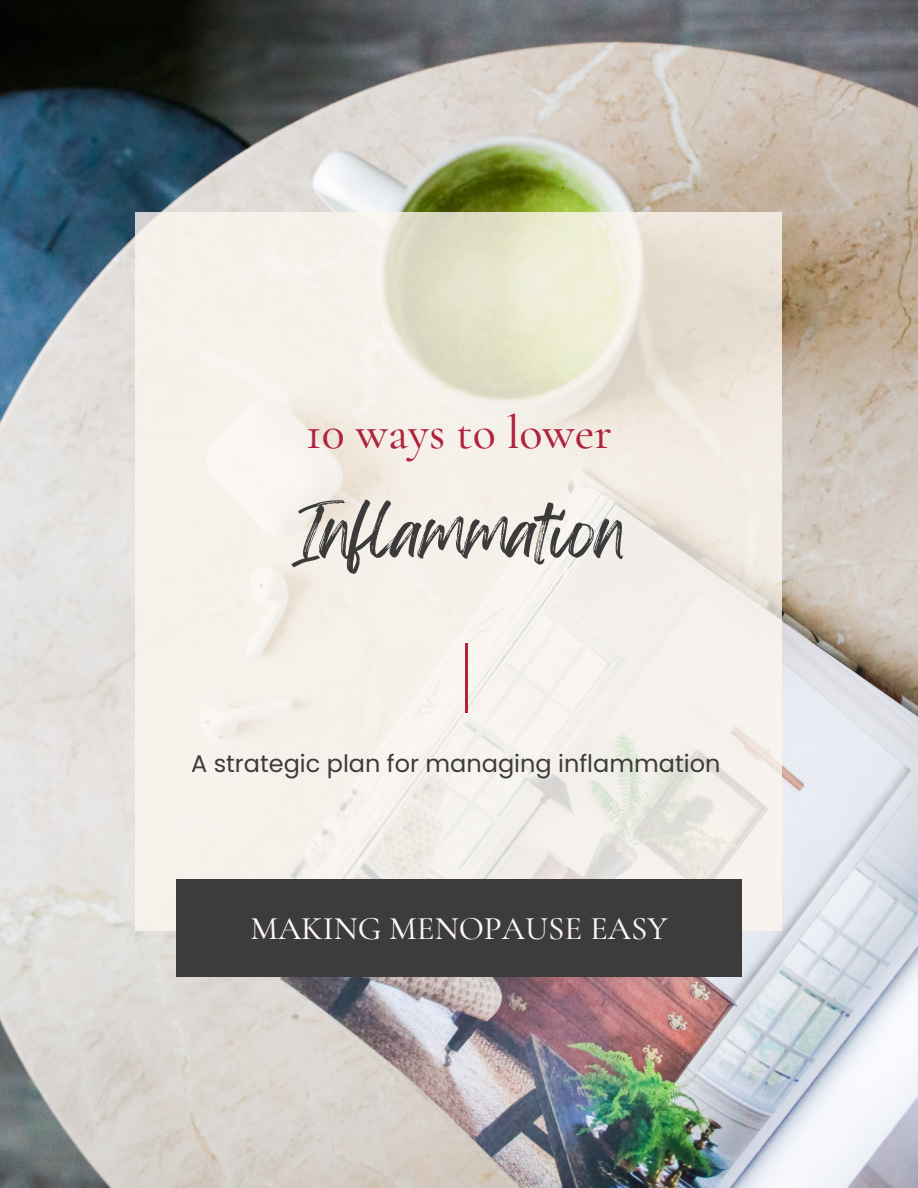
<style>
.page{position:relative;width:918px;height:1188px;background:#fff}
.page>*{position:absolute;margin:0;border:0;box-sizing:border-box;transform-origin:0 0}
.t1{font:60px "Feeling Passionate";color:#3b3b3b}
.t2{font:500 48px "Cormorant Garamond";color:#af233c}
.t3{font:500 33px "Cormorant Garamond";color:#fcf8f7}
.t4{font:24px "Poppins";color:#3d3b3b}
</style>
<div class="page">
<img style="left:0;top:0;width:918px;height:1188px">
<svg style="left:135px;top:212px;width:647px;height:719px;background:#f1ede5"></svg>
<div style="left:176px;top:879px;width:566px;height:98px;background:#3d3b3b"></div>
<hr style="left:466px;top:643px;width:2px;height:70px;background:#af233c">
<h2 class="t2" style="left:306px;top:404px;width:308px">10 ways to lower</h2>
<h1 class="t1" style="left:292px;top:484px;width:335px">Inflammation</h1>
<p class="t4" style="left:191px;top:747px;width:531px">A strategic plan for managing inflammation</p>
<h3 class="t3" style="left:250px;top:909px;width:419px">MAKING MENOPAUSE EASY</h3>
</div>
